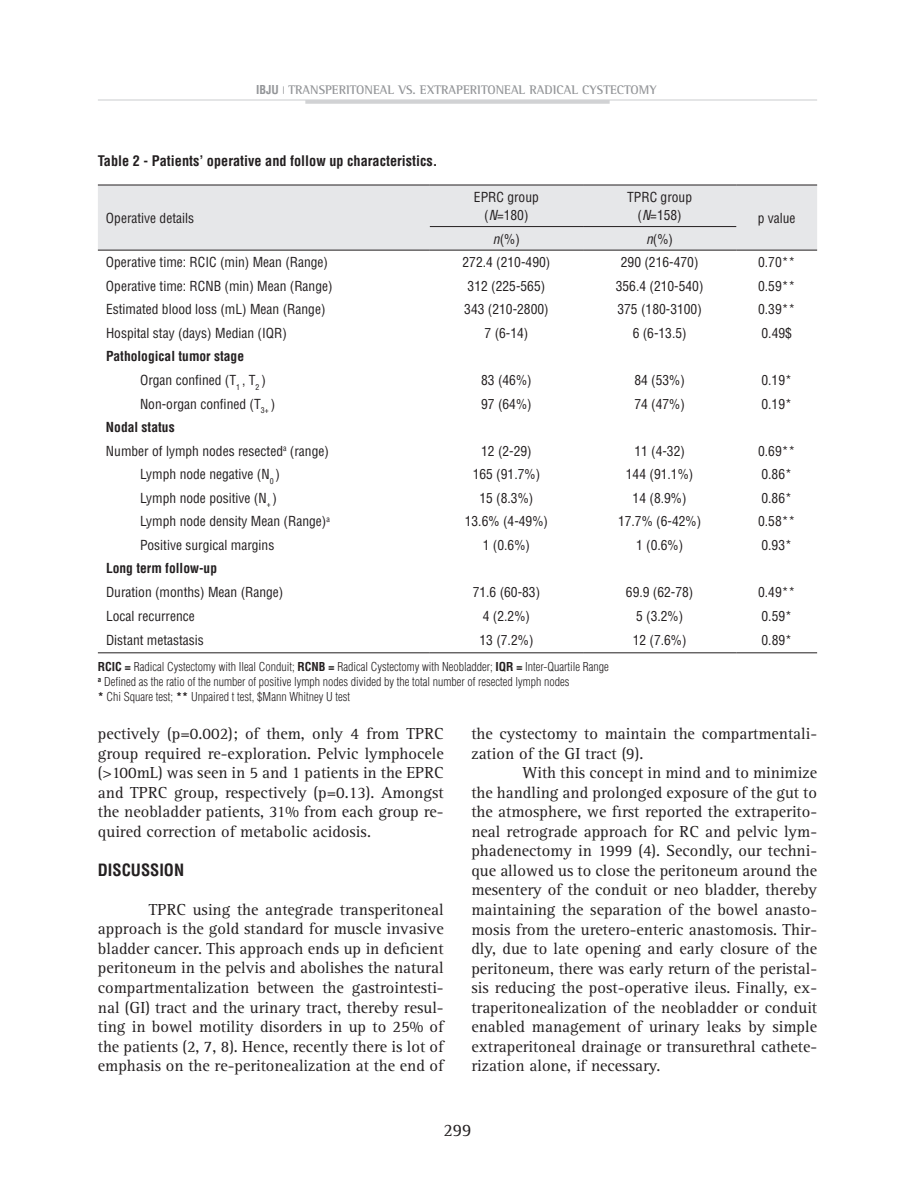
<style>
.page{position:relative;width:898px;height:1200px;background:#fff}
.page>*{position:absolute;margin:0;border:0;box-sizing:border-box;transform-origin:0 0}
.t1{font:18px "Rotis Serif";color:#231f20}
.t2{font:16.5px/19.5px "Rotis Serif";color:#231f20;text-align:justify}
.t3{font:700 condensed 16.5px "Helvetica";color:#231f20}
.t4{font:700 condensed 14.25px "Helvetica";color:#231f20}
.t5{font:condensed 13.5px/18px "Helvetica";color:#231f20;text-align:center}
.t6{font:700 condensed 13.5px/23.5px "Helvetica";color:#231f20}
.t7{font:700 12.75px "Rotis Semi Serif";color:#939598}
.t8{font:300 condensed 12px/15px "Helvetica";color:#231f20}
.s1{font-family:"Helvetica";font-stretch:condensed;font-size:12px}
.s2{font-style:italic}
.s3{font-weight:400}
.s4{font-weight:700}
</style>
<div class="page">
<hr style="left:98px;top:99px;width:718px;height:2px;background:#dcdddf">
<hr style="left:305px;top:100px;width:304px;height:4px;background:#d1d2d4">
<div style="left:98px;top:185px;width:718px;height:65px;background:#e6e7e9"></div>
<hr style="left:98px;top:652px;width:331px;height:1px;background:#231f20">
<hr style="left:429px;top:652px;width:154px;height:1px;background:#231f20">
<hr style="left:583px;top:652px;width:153px;height:1px;background:#231f20">
<hr style="left:736px;top:652px;width:80px;height:1px;background:#231f20">
<hr style="left:98px;top:184px;width:331px;height:1px;background:#231f20">
<hr style="left:429px;top:184px;width:154px;height:1px;background:#231f20">
<hr style="left:583px;top:184px;width:153px;height:1px;background:#231f20">
<hr style="left:736px;top:184px;width:80px;height:1px;background:#231f20">
<hr style="left:98px;top:250px;width:331px;height:1px;background:#231f20">
<hr style="left:429px;top:226px;width:154px;height:1px;background:#231f20">
<hr style="left:583px;top:226px;width:153px;height:1px;background:#231f20">
<hr style="left:736px;top:250px;width:80px;height:1px;background:#231f20">
<hr style="left:429px;top:250px;width:154px;height:1px;background:#231f20">
<hr style="left:583px;top:250px;width:153px;height:1px;background:#231f20">
<p class="t7" style="left:256px;top:82px;width:402px"><span class="s1">ibju</span> <sup>|</sup> TRANSPERITONEAL VS. EXTRAPERITONEAL RADICAL CYSTECTOMY</p>
<p class="t4" style="left:98px;top:152px;width:341px">Table 2 - Patients’ operative and follow up characteristics.</p>
<p class="t5" style="left:106px;top:209px;width:90px">Operative details</p>
<p class="t5" style="left:474px;top:188px;width:66px">EPRC group (<span class="s2">N</span>=180)</p>
<p class="t5" style="left:627px;top:188px;width:66px">TPRC group (<span class="s2">N</span>=158)</p>
<p class="t5" style="left:492px;top:230px;width:28px"><span class="s2">n</span>(%)</p>
<p class="t5" style="left:646px;top:230px;width:28px"><span class="s2">n</span>(%)</p>
<p class="t5" style="left:757px;top:209px;width:39px">p value</p>
<p class="t5" style="left:106px;top:253px;width:223px">Operative time: RCIC (min) Mean (Range)</p>
<p class="t5" style="left:462px;top:253px;width:89px">272.4 (210-490)</p>
<p class="t5" style="left:620px;top:253px;width:79px">290 (216-470)</p>
<p class="t5" style="left:757px;top:253px;width:39px">0.70**</p>
<p class="t5" style="left:106px;top:277px;width:228px">Operative time: RCNB (min) Mean (Range)</p>
<p class="t5" style="left:467px;top:277px;width:79px">312 (225-565)</p>
<p class="t5" style="left:615px;top:277px;width:89px">356.4 (210-540)</p>
<p class="t5" style="left:757px;top:277px;width:39px">0.59**</p>
<p class="t5" style="left:106px;top:300px;width:221px">Estimated blood loss (mL) Mean (Range)</p>
<p class="t5" style="left:464px;top:300px;width:86px">343 (210-2800)</p>
<p class="t5" style="left:617px;top:300px;width:86px">375 (180-3100)</p>
<p class="t5" style="left:757px;top:300px;width:39px">0.39**</p>
<p class="t5" style="left:106px;top:324px;width:182px">Hospital stay (days) Median (IQR)</p>
<p class="t5" style="left:484px;top:324px;width:45px">7 (6-14)</p>
<p class="t5" style="left:632px;top:324px;width:55px">6 (6-13.5)</p>
<p class="t5" style="left:761px;top:324px;width:32px">0.49$</p>
<p class="t6" style="left:140px;top:344px;width:127px;text-indent:-34px">Pathological tumor stage<br><span class="s3">Organ confined (T</span><sub>1</sub> <span class="s3">, T</span><sub>2</sub> <span class="s3">)</span></p>
<p class="t5" style="left:481px;top:371px;width:52px">83 (46%)</p>
<p class="t5" style="left:634px;top:371px;width:52px">84 (53%)</p>
<p class="t5" style="left:761px;top:371px;width:32px">0.19*</p>
<p class="t5" style="left:140px;top:394px;width:137px">Non-organ confined (T<sub>3+</sub> )</p>
<p class="t5" style="left:481px;top:394px;width:52px">97 (64%)</p>
<p class="t5" style="left:634px;top:394px;width:52px">74 (47%)</p>
<p class="t5" style="left:761px;top:394px;width:32px">0.19*</p>
<p class="t5" style="left:106px;top:415px;width:224px;line-height:23.5px;text-align:left"><span class="s4">Nodal status<br></span>Number of lymph nodes resected<sup>a</sup> (range)</p>
<p class="t5" style="left:481px;top:441px;width:52px">12 (2-29)</p>
<p class="t5" style="left:634px;top:441px;width:52px">11 (4-32)</p>
<p class="t5" style="left:757px;top:441px;width:39px">0.69**</p>
<p class="t5" style="left:140px;top:465px;width:141px">Lymph node negative (N<sub>0</sub> )</p>
<p class="t5" style="left:472px;top:465px;width:69px">165 (91.7%)</p>
<p class="t5" style="left:625px;top:465px;width:69px">144 (91.1%)</p>
<p class="t5" style="left:761px;top:465px;width:32px">0.86*</p>
<p class="t5" style="left:140px;top:488px;width:138px">Lymph node positive (N<sub>+</sub> )</p>
<p class="t5" style="left:479px;top:488px;width:55px">15 (8.3%)</p>
<p class="t5" style="left:632px;top:488px;width:55px">14 (8.9%)</p>
<p class="t5" style="left:761px;top:488px;width:32px">0.86*</p>
<p class="t5" style="left:140px;top:512px;width:191px">Lymph node density Mean (Range)<sup>a</sup></p>
<p class="t5" style="left:464px;top:512px;width:85px">13.6% (4-49%)</p>
<p class="t5" style="left:617px;top:512px;width:85px">17.7% (6-42%)</p>
<p class="t5" style="left:757px;top:512px;width:39px">0.58**</p>
<p class="t5" style="left:140px;top:535px;width:136px">Positive surgical margins</p>
<p class="t5" style="left:482px;top:535px;width:49px">1 (0.6%)</p>
<p class="t5" style="left:635px;top:535px;width:49px">1 (0.6%)</p>
<p class="t5" style="left:761px;top:535px;width:32px">0.93*</p>
<p class="t6" style="left:106px;top:556px;width:113px">Long term follow-up</p>
<p class="t5" style="left:106px;top:583px;width:179px">Duration (months) Mean (Range)</p>
<p class="t5" style="left:472px;top:583px;width:69px">71.6 (60-83)</p>
<p class="t5" style="left:625px;top:583px;width:69px">69.9 (62-78)</p>
<p class="t5" style="left:757px;top:583px;width:39px">0.49**</p>
<p class="t5" style="left:106px;top:606px;width:90px">Local recurrence</p>
<p class="t5" style="left:482px;top:606px;width:49px">4 (2.2%)</p>
<p class="t5" style="left:635px;top:606px;width:49px">5 (3.2%)</p>
<p class="t5" style="left:761px;top:606px;width:32px">0.59*</p>
<p class="t5" style="left:106px;top:631px;width:99px">Distant metastasis</p>
<p class="t5" style="left:479px;top:631px;width:55px">13 (7.2%)</p>
<p class="t5" style="left:632px;top:631px;width:55px">12 (7.6%)</p>
<p class="t5" style="left:761px;top:631px;width:32px">0.89*</p>
<p class="t8" style="left:98px;top:658px;width:512px"><span class="s4">RCIC =</span> Radical Cystectomy with Ileal Conduit; <span class="s4">RCNB =</span> Radical Cystectomy with Neobladder; <span class="s4">IQR =</span> Inter-Quartile Range <sup>a</sup> Defined as the ratio of the number of positive lymph nodes divided by the total number of resected lymph nodes<br><span class="s4">*</span> Chi Square test; <span class="s4">**</span> Unpaired t test, $Mann Whitney U test</p>
<p class="t2" style="left:98px;top:724px;width:347px">pectively (p=0.002); of them, only 4 from TPRC group required re-exploration. Pelvic lymphocele (&gt;100mL) was seen in 5 and 1 patients in the EPRC and TPRC group, respectively (p=0.13). Amongst the neobladder patients, 31% from each group re&shy;quired correction of metabolic acidosis.</p>
<p class="t3" style="left:98px;top:859px;width:88px">DISCUSSION</p>
<p class="t2" style="left:98px;top:899px;width:347px;text-indent:51px">TPRC using the antegrade transperitoneal approach is the gold standard for muscle invasive bladder cancer. This approach ends up in deficient peritoneum in the pelvis and abolishes the natural compartmentalization between the gastrointesti&shy;nal (GI) tract and the urinary tract, thereby resul&shy;ting in bowel motility disorders in up to 25% of the patients (2, 7, 8). Hence, recently there is lot of emphasis on the re-peritonealization at the end of</p>
<p class="t2" style="left:471px;top:724px;width:347px">the cystectomy to maintain the compartmentali&shy;zation of the GI tract (9).</p>
<p class="t2" style="left:471px;top:763px;width:347px;text-indent:51px">With this concept in mind and to minimize the handling and prolonged exposure of the gut to the atmosphere, we first reported the extraperito&shy;neal retrograde approach for RC and pelvic lym&shy;phadenectomy in 1999 (4). Secondly, our techni&shy;que allowed us to close the peritoneum around the mesentery of the conduit or neo bladder, thereby maintaining the separation of the bowel anasto&shy;mosis from the uretero-enteric anastomosis. Thir&shy;dly, due to late opening and early closure of the peritoneum, there was early return of the peristal&shy;sis reducing the post-operative ileus. Finally, ex&shy;traperitonealization of the neobladder or conduit enabled management of urinary leaks by simple extraperitoneal drainage or transurethral cathete&shy;rization alone, if necessary.</p>
<p class="t1" style="left:443px;top:1119px;width:30px">299</p>
</div>
